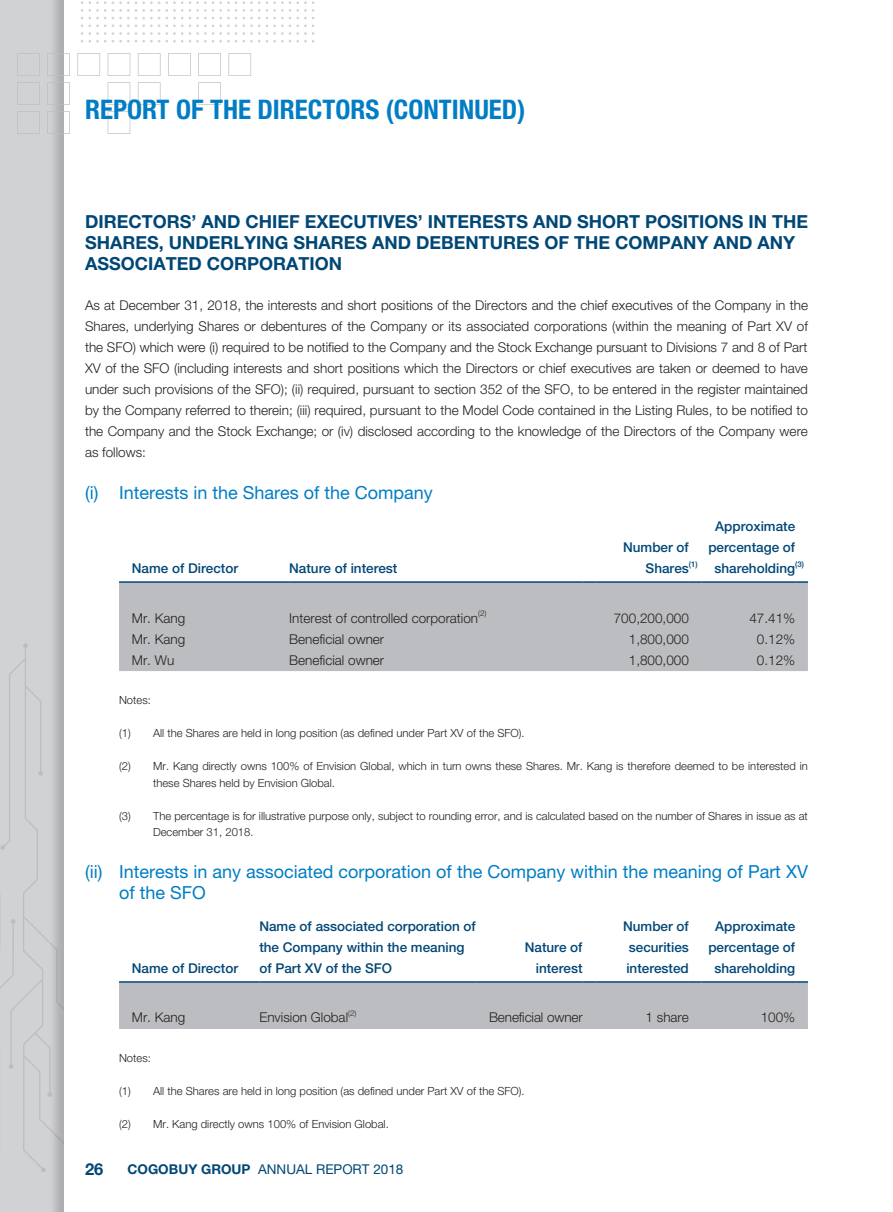
<style>
.page{position:relative;width:893px;height:1212px;background:#fff}
.page>*{position:absolute;margin:0;border:0;box-sizing:border-box;transform-origin:0 0}
.t1{font:700 condensed 27px "Helvetica Neue LT Std";color:#007dc4}
.t2{font:700 18px/21px "Helvetica Neue LT Std";color:#004776}
.t3{font:18px/21px "Helvetica Neue LT Std";color:#007dc4}
.t4{font:700 16.5px "Helvetica Neue LT Std";color:#004776}
.t5{font:300 13.5px/21px "Helvetica Neue LT Std";color:#231f20;text-align:justify}
.t6{font:500 13.5px/21px "Helvetica Neue LT Std";color:#004776}
.t7{font:13.5px "Helvetica Neue LT Std";color:#004776}
.t8{font:300 11.25px/16.5px "Helvetica Neue LT Std";color:#231f20}
.t9{font:300 7.8px "Helvetica Neue LT Std";color:#231f20}
.t10{font:500 7.8px "Helvetica Neue LT Std";color:#004776}
.s1{font-weight:700}
</style>
<div class="page">
<div style="left:0;top:0;width:77px;height:1212px;background:#231f20;opacity:.2"></div>
<svg style="left:108px;top:111px;width:22px;height:23px"></svg>
<svg style="left:47px;top:111px;width:23px;height:23px"></svg>
<svg style="left:17px;top:111px;width:23px;height:23px"></svg>
<svg style="left:198px;top:82px;width:23px;height:23px"></svg>
<svg style="left:138px;top:82px;width:23px;height:23px"></svg>
<svg style="left:108px;top:82px;width:22px;height:23px"></svg>
<svg style="left:47px;top:82px;width:23px;height:23px"></svg>
<svg style="left:17px;top:82px;width:23px;height:23px"></svg>
<svg style="left:228px;top:53px;width:23px;height:23px"></svg>
<svg style="left:198px;top:53px;width:23px;height:23px"></svg>
<svg style="left:168px;top:53px;width:23px;height:23px"></svg>
<svg style="left:138px;top:53px;width:23px;height:23px"></svg>
<svg style="left:108px;top:53px;width:22px;height:23px"></svg>
<svg style="left:77px;top:53px;width:23px;height:23px"></svg>
<svg style="left:47px;top:53px;width:23px;height:23px"></svg>
<svg style="left:17px;top:53px;width:23px;height:23px"></svg>
<svg style="left:243px;top:25px;width:71px;height:18px"></svg>
<svg style="left:112px;top:25px;width:125px;height:18px"></svg>
<svg style="left:81px;top:25px;width:25px;height:18px"></svg>
<svg style="left:243px;top:1px;width:71px;height:18px"></svg>
<svg style="left:112px;top:1px;width:125px;height:18px"></svg>
<svg style="left:81px;top:1px;width:25px;height:18px"></svg>
<div style="left:119px;top:583px;width:689px;height:88px;background:#bcbdc0"></div>
<hr style="left:119px;top:581px;width:170px;height:2px;background:#004776">
<hr style="left:289px;top:581px;width:294px;height:2px;background:#004776">
<svg style="left:583px;top:581px;width:12px;height:2px"></svg>
<hr style="left:595px;top:581px;width:94px;height:2px;background:#004776">
<svg style="left:689px;top:581px;width:13px;height:2px"></svg>
<hr style="left:702px;top:581px;width:93px;height:2px;background:#004776">
<svg style="left:795px;top:581px;width:13px;height:2px"></svg>
<div style="left:119px;top:981px;width:689px;height:48px;background:#bcbdc0"></div>
<h1 class="t1" style="left:85px;top:93px;width:442px">REPORT OF THE DIRECTORS (CONTINUED)</h1>
<h2 class="t2" style="left:85px;top:210px;width:725px">DIRECTORS’ AND CHIEF EXECUTIVES’ INTERESTS AND SHORT POSITIONS IN THE<br>SHARES, UNDERLYING SHARES AND DEBENTURES OF THE COMPANY AND ANY<br>ASSOCIATED CORPORATION</h2>
<p class="t5" style="left:85px;top:294px;width:724px">As at December 31, 2018, the interests and short positions of the Directors and the chief executives of the Company in the Shares, underlying Shares or debentures of the Company or its associated corporations (within the meaning of Part XV of the SFO) which were (i) required to be notified to the Company and the Stock Exchange pursuant to Divisions 7 and 8 of Part XV of the SFO (including interests and short positions which the Directors or chief executives are taken or deemed to have under such provisions of the SFO); (ii) required, pursuant to section 352 of the SFO, to be entered in the register maintained by the Company referred to therein; (iii) required, pursuant to the Model Code contained in the Listing Rules, to be notified to the Company and the Stock Exchange; or (iv) disclosed according to the knowledge of the Directors of the Company were as follows:</p>
<h2 class="t3" style="left:85px;top:482px;width:349px">(i) Interests in the Shares of the Company</h2>
<p class="t6" style="left:132px;top:557px;width:108px">Name of Director</p>
<p class="t6" style="left:289px;top:557px;width:110px">Nature of interest</p>
<p class="t6" style="left:646px;top:536px;width:54px;text-indent:-22px">Number of<br>Shares<sup>(1)</sup></p>
<p class="t6" style="left:708px;top:515px;width:88px;text-align:center">Approximate percentage of shareholding</p>
<p class="t10" style="left:795px;top:559px;width:10px">(3)</p>
<p class="t5" style="left:132px;top:607px;width:55px">Mr. Kang</p>
<p class="t5" style="left:289px;top:607px;width:191px">Interest of controlled corporation</p>
<p class="t9" style="left:478px;top:609px;width:10px">(2)</p>
<p class="t5" style="left:614px;top:607px;width:77px">700,200,000</p>
<p class="t5" style="left:749px;top:607px;width:47px">47.41%</p>
<p class="t5" style="left:132px;top:628px;width:55px">Mr. Kang</p>
<p class="t5" style="left:289px;top:628px;width:97px">Beneficial owner</p>
<p class="t5" style="left:629px;top:628px;width:62px">1,800,000</p>
<p class="t5" style="left:757px;top:628px;width:40px">0.12%</p>
<p class="t5" style="left:132px;top:649px;width:44px">Mr. Wu</p>
<p class="t5" style="left:289px;top:649px;width:97px">Beneficial owner</p>
<p class="t5" style="left:629px;top:649px;width:62px">1,800,000</p>
<p class="t5" style="left:757px;top:649px;width:40px">0.12%</p>
<p class="t8" style="left:119px;top:691px;width:33px">Notes:</p>
<p class="t8" style="left:119px;top:724px;width:407px">(1) All the Shares are held in long position (as defined under Part XV of the SFO).</p>
<p class="t8" style="left:153px;top:757px;width:656px;text-indent:-34px">(2) Mr. Kang directly owns 100% of Envision Global, which in turn owns these Shares. Mr. Kang is therefore deemed to be interested in these Shares held by Envision Global.</p>
<p class="t8" style="left:153px;top:807px;width:656px;text-indent:-34px">(3) The percentage is for illustrative purpose only, subject to rounding error, and is calculated based on the number of Shares in issue as at<br>December 31, 2018.</p>
<h2 class="t3" style="left:119px;top:861px;width:690px;text-indent:-34px">(ii) Interests in any associated corporation of the Company within the meaning of Part XV of the SFO</h2>
<p class="t6" style="left:132px;top:957px;width:108px">Name of Director</p>
<p class="t6" style="left:259px;top:915px;width:218px">Name of associated corporation of the Company within the meaning of Part XV of the SFO</p>
<p class="t6" style="left:525px;top:936px;width:59px;text-align:right">Nature of interest</p>
<p class="t6" style="left:623px;top:915px;width:67px;text-align:justify">Number of securities interested</p>
<p class="t6" style="left:708px;top:915px;width:88px;text-align:center">Approximate percentage of shareholding</p>
<p class="t5" style="left:132px;top:1007px;width:55px">Mr. Kang</p>
<p class="t5" style="left:259px;top:1007px;width:90px">Envision Global</p>
<p class="t9" style="left:348px;top:1009px;width:10px">(2)</p>
<p class="t5" style="left:489px;top:1007px;width:95px">Beneficial owner</p>
<p class="t5" style="left:646px;top:1007px;width:45px">1 share</p>
<p class="t5" style="left:761px;top:1007px;width:36px">100%</p>
<p class="t8" style="left:119px;top:1049px;width:33px">Notes:</p>
<p class="t8" style="left:119px;top:1082px;width:407px">(1) All the Shares are held in long position (as defined under Part XV of the SFO).</p>
<p class="t8" style="left:119px;top:1115px;width:271px">(2) Mr. Kang directly owns 100% of Envision Global.</p>
<p class="t4" style="left:85px;top:1159px;width:20px">26</p>
<p class="t7" style="left:128px;top:1161px;width:277px"><span class="s1">COGOBUY GROUP</span> ANNUAL REPORT 2018</p>
</div>
